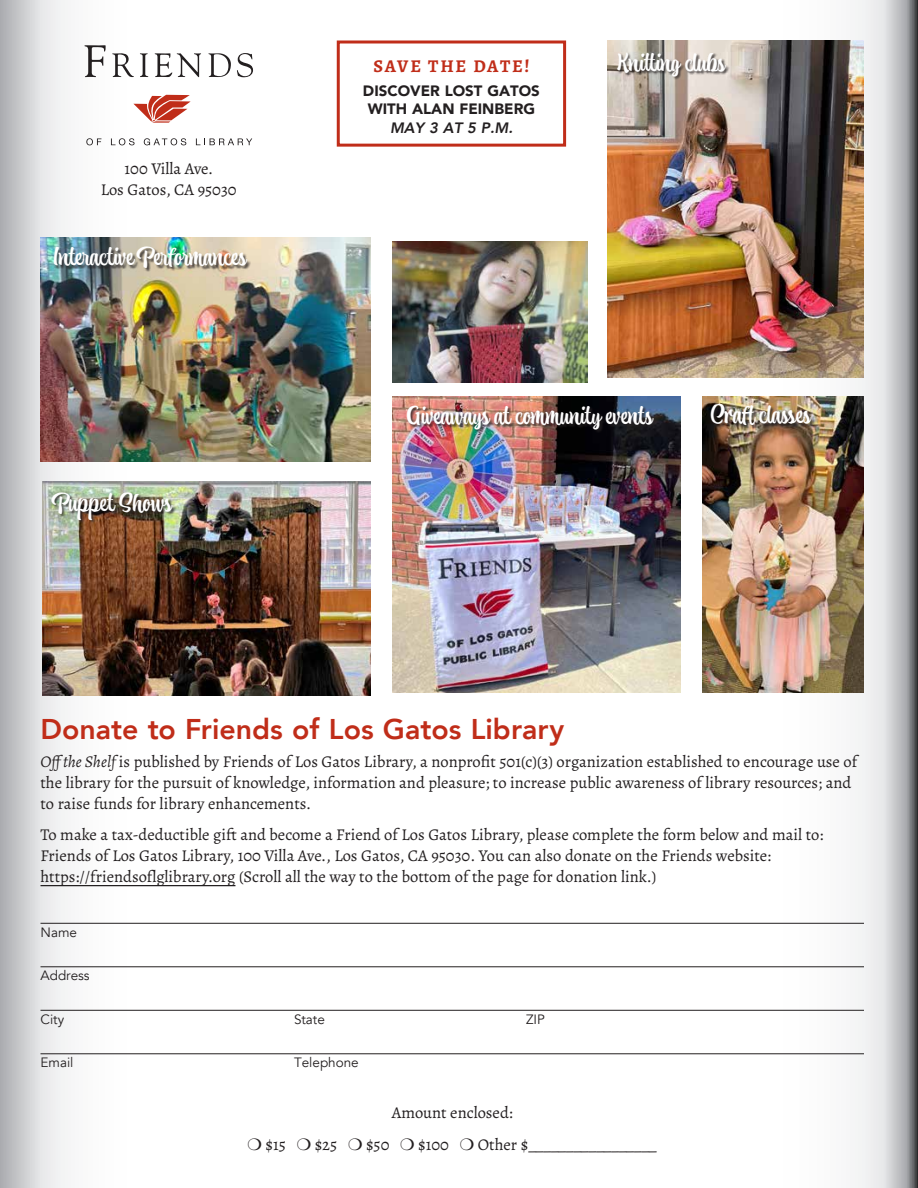
<style>
.page{position:relative;width:918px;height:1188px;background:#fff}
.page>*{position:absolute;margin:0;border:0;box-sizing:border-box;transform-origin:0 0}
.FRIENDS_med_heads{font:800 28.5px "Avenir";color:#c02d19}
.FRIENDS_body{font:24px "Atocha";color:#fff}
.Smaller_head{font:700 18px "Alegreya";letter-spacing:.1em;color:#c02d19}
.FRIENDS_body-2{font:16.5px/21px "Alegreya";color:#231f20}
.t1{font:900 15px "Avenir";color:#231f20}
.t2{font:italic 800 15px "Avenir";color:#231f20}
.t3{font:13.5px "Avenir";color:#231f20}
.s1{font-style:italic}
</style>
<div class="page">
<svg style="left:0;top:0;width:145px;height:1188px"></svg>
<svg style="left:760px;top:0;width:158px;height:1188px"></svg>
<img style="left:392px;top:242px;width:196px;height:141px">
<hr style="left:40px;top:885px;width:195px;height:1px;background:#231f20">
<hr style="left:40px;top:923px;width:824px;height:1px;background:#231f20">
<hr style="left:40px;top:967px;width:824px;height:1px;background:#231f20">
<hr style="left:40px;top:1010px;width:824px;height:1px;background:#231f20">
<hr style="left:40px;top:1054px;width:824px;height:1px;background:#231f20">
<img style="left:392px;top:397px;width:288px;height:296px">
<img style="left:608px;top:40px;width:256px;height:337px">
<img style="left:702px;top:397px;width:162px;height:296px">
<img style="left:42px;top:482px;width:328px;height:214px">
<img style="left:40px;top:237px;width:330px;height:225px">
<div style="left:52px;top:492px;width:125px;height:32px;background:#231f20;opacity:.75"></div>
<div style="left:54px;top:247px;width:197px;height:25px;background:#231f20;opacity:.75"></div>
<div style="left:617px;top:53px;width:113px;height:27px;background:#231f20;opacity:.75"></div>
<div style="left:712px;top:404px;width:104px;height:26px;background:#231f20;opacity:.75"></div>
<div style="left:407px;top:406px;width:250px;height:27px;background:#231f20;opacity:.75"></div>
<div style="left:337px;top:40px;width:229px;height:107px;border:3px solid #c02d19"></div>
<svg style="left:133px;top:95px;width:58px;height:28px"></svg>
<svg style="left:84px;top:45px;width:22px;height:32px"></svg>
<svg style="left:112px;top:53px;width:22px;height:24px"></svg>
<svg style="left:140px;top:53px;width:8px;height:24px"></svg>
<svg style="left:155px;top:53px;width:46px;height:24px"></svg>
<svg style="left:208px;top:53px;width:23px;height:24px"></svg>
<svg style="left:237px;top:53px;width:16px;height:24px"></svg>
<svg style="left:86px;top:138px;width:15px;height:7px"></svg>
<svg style="left:111px;top:138px;width:24px;height:7px"></svg>
<svg style="left:144px;top:138px;width:42px;height:7px"></svg>
<svg style="left:196px;top:138px;width:56px;height:7px"></svg>
<p class="FRIENDS_body-2" style="left:125px;top:158px;width:90px">100 Villa Ave.</p>
<p class="FRIENDS_body-2" style="left:101px;top:179px;width:138px">Los Gatos, CA 95030</p>
<p class="FRIENDS_body" style="left:53px;top:240px;width:194px">Interactive Performances</p>
<p class="FRIENDS_body" style="left:53px;top:486px;width:121px">Puppet Shows</p>
<p class="Smaller_head" style="left:373px;top:55px;width:158px">SAVE THE DATE!</p>
<p class="t1" style="left:363px;top:78px;width:178px">DISCOVER LOST GATOS</p>
<p class="t1" style="left:368px;top:96px;width:169px">WITH ALAN FEINBERG</p>
<p class="t2" style="left:390px;top:119px;width:124px">MAY 3 AT 5 P.M.</p>
<p class="FRIENDS_body" style="left:617px;top:46px;width:109px">Knitting clubs</p>
<p class="FRIENDS_body" style="left:407px;top:399px;width:247px">Giveaways at community events</p>
<p class="FRIENDS_body" style="left:711px;top:398px;width:101px">Craft classes</p>
<p class="FRIENDS_med_heads" style="left:40px;top:707px;width:525px">Donate to Friends of Los Gatos Library</p>
<p class="FRIENDS_body-2" style="left:40px;top:750px;width:818px"><span class="s1">Off the Shelf</span> is published by Friends of Los Gatos Library, a nonprofit 501(c)(3) organization established to encourage use of the library for the pursuit of knowledge, information and pleasure; to increase public awareness of library resources; and to raise funds for library enhancements.</p>
<p class="FRIENDS_body-2" style="left:40px;top:824px;width:784px">To make a tax-deductible gift and become a Friend of Los Gatos Library, please complete the form below and mail to:<br>Friends of Los Gatos Library, 100 Villa Ave., Los Gatos, CA 95030. You can also donate on the Friends website: https://friendsoflglibrary.org (Scroll all the way to the bottom of the page for donation link.)</p>
<p class="t3" style="left:40px;top:924px;width:38px">Name</p>
<p class="t3" style="left:40px;top:967px;width:51px">Address</p>
<p class="t3" style="left:40px;top:1011px;width:25px">City</p>
<p class="t3" style="left:294px;top:1011px;width:32px">State</p>
<p class="t3" style="left:526px;top:1011px;width:20px">ZIP</p>
<p class="t3" style="left:40px;top:1054px;width:34px">Email</p>
<p class="t3" style="left:294px;top:1054px;width:66px">Telephone</p>
<p class="FRIENDS_body-2" style="left:248px;top:1097px;width:411px;line-height:31.5px;text-align:center">Amount enclosed:<br>❍ $15 ❍ $25 ❍ $50 ❍ $100 ❍ Other $_________________</p>
</div>
